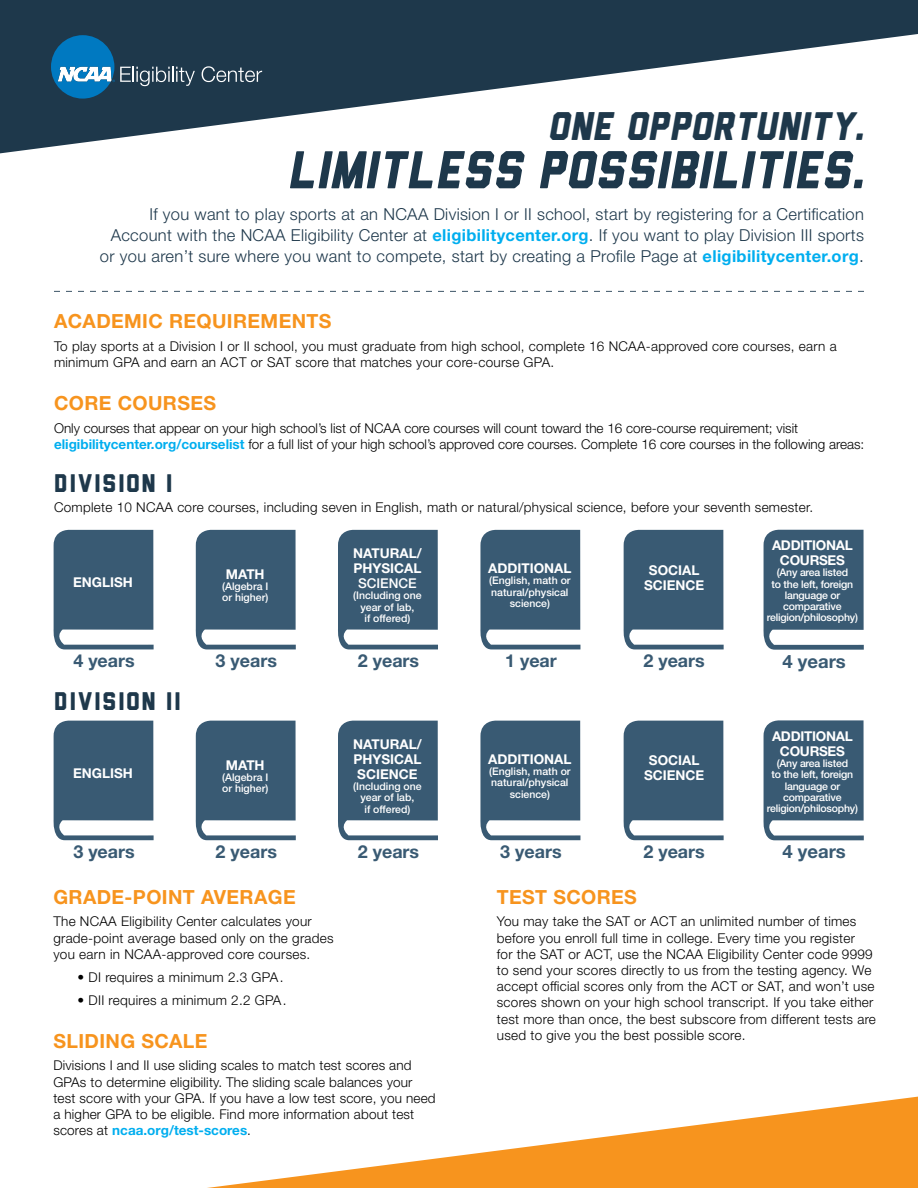
<style>
.page{position:relative;width:918px;height:1188px;background:#fff}
.page>*{position:absolute;margin:0;border:0;box-sizing:border-box;transform-origin:0 0}
.t1{font:italic 53.25px "Liberator";color:#1e384b}
.t2{font:italic 39.9px "Liberator";color:#1e384b}
.t3{font:25.5px "Liberator";letter-spacing:.06em;color:#1e384b}
.t4{font:700 19.5px "Helvetica Neue LT Std";letter-spacing:.02em;color:#f7941e}
.t5{font:700 18.45px "Helvetica Neue LT Std";color:#395a73}
.t6{font:700 17.85px "Helvetica Neue LT Std";color:#395a73}
.t7{font:300 16.5px/21px "Helvetica Neue LT Std";letter-spacing:.02em;color:#1e384b;text-align:right}
.t8{font:300 13.5px/16.2px "Helvetica Neue LT Std";letter-spacing:.02em;color:#000}
.t9{font:300 13.5px/16.2px "Helvetica Neue LT Std";color:#000}
.t10{font:700 13.5px/15px "Helvetica Neue LT Std";color:#fff;text-align:center}
.t11{font:700 13.5px/15px "Helvetica Neue LT Std";letter-spacing:-.02em;color:#fff;text-align:center}
.t12{font:500 13.5px "Helvetica Neue LT Std";color:#fff}
.t13{font:500 10.5px/11.2px "Helvetica Neue LT Std";color:#fff;text-align:center}
.t14{font:500 10.5px/11.2px "Helvetica Neue LT Std";letter-spacing:-.02em;color:#fff;text-align:center}
.s1{font-weight:700;color:#00aeef}
.s2{font-size:17.25px}
</style>
<div class="page">
<svg style="left:207px;top:1097px;width:711px;height:91px"></svg>
<svg style="left:53px;top:530px;width:101px;height:119px;background:#537085"></svg>
<svg style="left:53px;top:720px;width:101px;height:120px;background:#547086"></svg>
<svg style="left:338px;top:530px;width:100px;height:119px;background:#516e84"></svg>
<svg style="left:338px;top:720px;width:100px;height:120px;background:#526f85"></svg>
<svg style="left:195px;top:530px;width:101px;height:119px;background:#537085"></svg>
<svg style="left:195px;top:720px;width:101px;height:120px;background:#547086"></svg>
<svg style="left:623px;top:530px;width:101px;height:119px;background:#537085"></svg>
<svg style="left:623px;top:720px;width:101px;height:120px;background:#547086"></svg>
<svg style="left:480px;top:530px;width:100px;height:119px;background:#536f85"></svg>
<svg style="left:480px;top:720px;width:100px;height:120px;background:#536f85"></svg>
<svg style="left:763px;top:529px;width:101px;height:121px;background:#547186"></svg>
<svg style="left:763px;top:720px;width:101px;height:120px;background:#537085"></svg>
<svg style="left:0;top:0;width:918px;height:154px;fill:#1e384b"></svg>
<svg style="left:202px;top:66px;width:60px;height:16px"></svg>
<svg style="left:51px;top:35px;width:144px;height:64px;background:#2b5d7d"></svg>
<svg style="left:54px;top:291px;width:810px;height:1px"></svg>
<h2 class="t2" style="left:548px;top:111px;width:324px">ONE OPPORTUNITY.</h2>
<h1 class="t1" style="left:287px;top:151px;width:587px">LIMITLESS POSSIBILITIES.</h1>
<p class="t7" style="left:100px;top:203px;width:766px">If you want to play sports at an NCAA Division I or II school, start by registering for a Certification<br>Account with the NCAA Eligibility Center at <span class="s1">eligibilitycenter.org</span>. If you want to play Division III sports or you aren’t sure where you want to compete, start by creating a Profile Page at <span class="s1">eligibilitycenter.org</span><span class="s2">.</span></p>
<h3 class="t4" style="left:54px;top:309px;width:279px">ACADEMIC REQUIREMENTS</h3>
<p class="t8" style="left:54px;top:338px;width:784px">To play sports at a Division I or II school, you must graduate from high school, complete 16 NCAA-approved core courses, earn a minimum GPA and earn an ACT or SAT score that matches your core-course GPA.</p>
<h3 class="t4" style="left:54px;top:391px;width:164px">CORE COURSES</h3>
<p class="t9" style="left:54px;top:420px;width:812px">Only courses that appear on your high school’s list of NCAA core courses will count toward the 16 core-course requirement; visit <span class="s1">eligibilitycenter.org/courselist</span> for a full list of your high school’s approved core courses. Complete 16 core courses in the following areas:</p>
<h3 class="t3" style="left:54px;top:474px;width:120px">DIVISION I</h3>
<p class="t8" style="left:54px;top:499px;width:761px">Complete 10 NCAA core courses, including seven in English, math or natural/physical science, before your seventh semester.</p>
<p class="t10" style="left:73px;top:574px;width:61px">ENGLISH</p>
<h3 class="t6" style="left:73px;top:650px;width:63px">4 years</h3>
<h3 class="t3" style="left:54px;top:692px;width:128px">DIVISION II</h3>
<p class="t10" style="left:73px;top:765px;width:61px">ENGLISH</p>
<h3 class="t6" style="left:73px;top:840px;width:63px">3 years</h3>
<p class="t10" style="left:226px;top:566px;width:40px">MATH</p>
<p class="t13" style="left:222px;top:581px;width:48px;text-align:left">(Algebra I or higher)</p>
<h3 class="t6" style="left:216px;top:650px;width:63px">3 years</h3>
<p class="t10" style="left:226px;top:757px;width:40px">MATH</p>
<p class="t13" style="left:222px;top:771px;width:48px;text-align:left">(Algebra I or higher)</p>
<h3 class="t6" style="left:216px;top:840px;width:63px">2 years</h3>
<p class="t10" style="left:353px;top:546px;width:70px;text-align:left">NATURAL/<br>PHYSICAL</p>
<p class="t12" style="left:358px;top:575px;width:60px">SCIENCE</p>
<p class="t13" style="left:353px;top:590px;width:70px">(Including one year of lab,<br>if offered)</p>
<h3 class="t6" style="left:358px;top:650px;width:63px">2 years</h3>
<p class="t10" style="left:353px;top:736px;width:70px;text-align:justify">NATURAL/ PHYSICAL SCIENCE</p>
<p class="t13" style="left:353px;top:781px;width:70px">(Including one year of lab,<br>if offered)</p>
<h3 class="t6" style="left:358px;top:840px;width:63px">2 years</h3>
<h3 class="t4" style="left:53px;top:885px;width:244px">GRADE-POINT AVERAGE</h3>
<p class="t8" style="left:53px;top:913px;width:282px">The NCAA Eligibility Center calculates your grade-point average based only on the grades you earn in NCAA-approved core courses.</p>
<p class="t8" style="left:78px;top:969px;width:208px">• DI requires a minimum 2.3 GPA.</p>
<p class="t8" style="left:78px;top:992px;width:211px">• DII requires a minimum 2.2 GPA.</p>
<h3 class="t4" style="left:53px;top:1029px;width:156px">SLIDING SCALE</h3>
<p class="t8" style="left:53px;top:1057px;width:384px">Divisions I and II use sliding scales to match test scores and GPAs to determine eligibility. The sliding scale balances your test score with your GPA. If you have a low test score, you need a higher GPA to be eligible. Find more information about test scores at <span class="s1">ncaa.org/test-scores</span>.</p>
<p class="t10" style="left:488px;top:561px;width:85px">ADDITIONAL</p>
<p class="t13" style="left:489px;top:575px;width:83px">(English, math or natural/physical science)</p>
<h3 class="t6" style="left:505px;top:650px;width:53px">1 year</h3>
<p class="t10" style="left:644px;top:562px;width:62px">SOCIAL<br>SCIENCE</p>
<h3 class="t6" style="left:643px;top:650px;width:63px">2 years</h3>
<p class="t11" style="left:772px;top:538px;width:82px">ADDITIONAL<br>COURSES</p>
<p class="t14" style="left:767px;top:567px;width:93px">(Any area listed<br>to the left, foreign language or comparative religion/philosophy)</p>
<h3 class="t5" style="left:783px;top:650px;width:65px">4 years</h3>
<p class="t10" style="left:488px;top:751px;width:85px">ADDITIONAL</p>
<p class="t13" style="left:489px;top:766px;width:83px">(English, math or natural/physical science)</p>
<h3 class="t6" style="left:500px;top:840px;width:63px">3 years</h3>
<p class="t10" style="left:644px;top:753px;width:62px">SOCIAL<br>SCIENCE</p>
<h3 class="t6" style="left:643px;top:840px;width:63px">2 years</h3>
<p class="t11" style="left:772px;top:728px;width:82px">ADDITIONAL<br>COURSES</p>
<p class="t14" style="left:767px;top:758px;width:93px">(Any area listed<br>to the left, foreign language or comparative religion/philosophy)</p>
<h3 class="t5" style="left:783px;top:840px;width:65px">4 years</h3>
<h3 class="t4" style="left:497px;top:885px;width:142px">TEST SCORES</h3>
<p class="t8" style="left:497px;top:913px;width:381px">You may take the SAT or ACT an unlimited number of times before you enroll full time in college. Every time you register<br>for the SAT or ACT, use the NCAA Eligibility Center code 9999 to send your scores directly to us from the testing agency. We accept official scores only from the ACT or SAT, and won’t use scores shown on your high school transcript. If you take either test more than once, the best subscore from different tests are used to give you the best possible score.</p>
</div>
